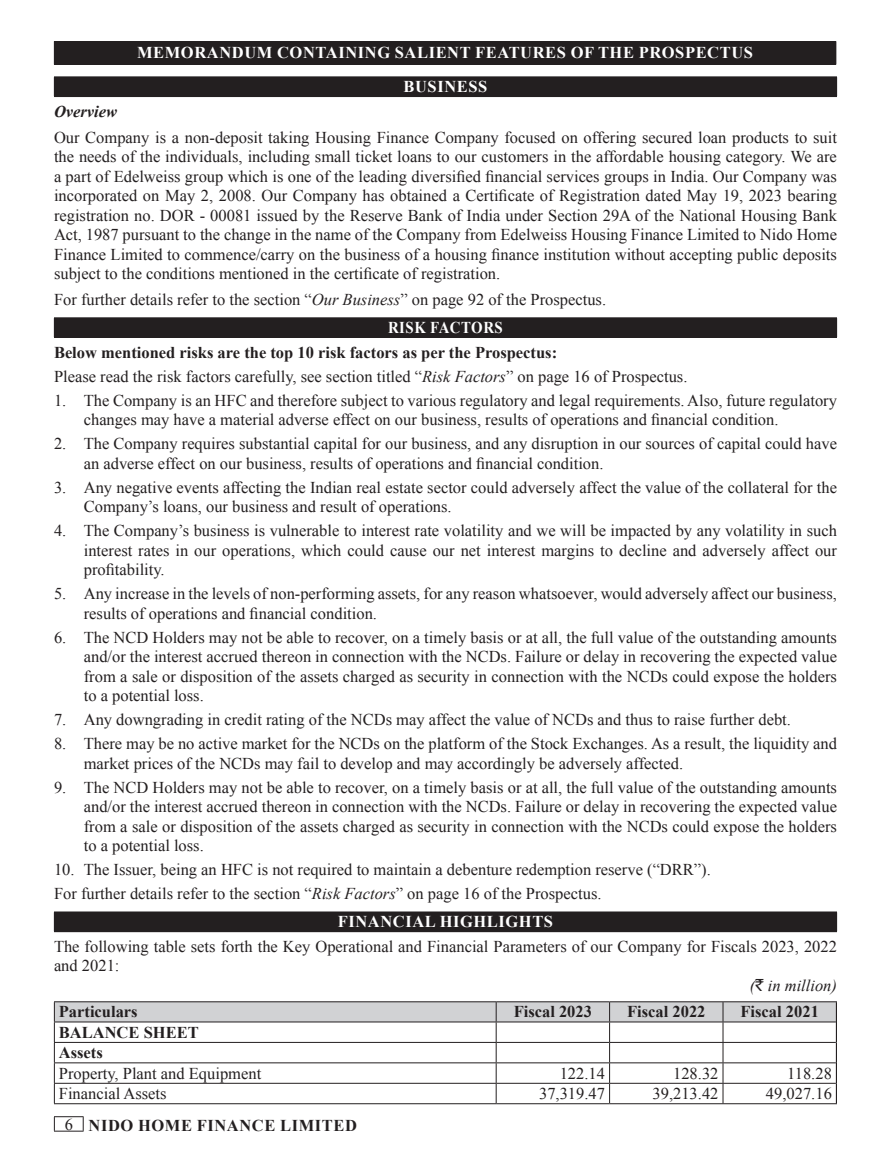
<style>
.page{position:relative;width:891px;height:1161px;background:#fff}
.page>*{position:absolute;margin:0;border:0;box-sizing:border-box;transform-origin:0 0}
.tab_1{font:16.5px/19.5px "Times New Roman";color:#231f20}
.t1{font:700 16.5px "Times New Roman";color:#231f20}
.t2{font:700 16.5px/33.8px "Times New Roman";letter-spacing:.035em;color:#fff;text-align:center}
.t3{font:700 16.5px "Times New Roman";letter-spacing:.035em;color:#231f20}
.t4{font:italic 16.5px "Times New Roman";color:#231f20}
.t5{font:700 16.5px "Times New Roman";letter-spacing:.035em;color:#fff;scale:.9 1}
.t6{font:italic 700 16.5px "Times New Roman";color:#231f20}
.s1{font-style:italic}
.s2{font-family:"Rupee Foradian";font-style:normal}
.s3{font-weight:400}
</style>
<div class="page">
<hr style="left:54px;top:1116px;width:30px;height:1px;background:#231f20">
<svg style="left:54px;top:1117px;width:1px;height:14px"></svg>
<svg style="left:83px;top:1117px;width:1px;height:14px"></svg>
<hr style="left:54px;top:1131px;width:30px;height:1px;background:#231f20">
<div style="left:54px;top:41px;width:782px;height:23px;background:#231f20"></div>
<svg style="left:836px;top:41px;width:1px;height:23px"></svg>
<div style="left:54px;top:77px;width:783px;height:20px;background:#231f20"></div>
<hr style="left:54px;top:76px;width:783px;height:1px;background:#231f20">
<div style="left:54px;top:318px;width:783px;height:19px;background:#231f20"></div>
<hr style="left:54px;top:317px;width:783px;height:1px;background:#231f20">
<hr style="left:54px;top:337px;width:783px;height:1px;background:#231f20">
<div style="left:54px;top:912px;width:783px;height:20px;background:#231f20"></div>
<hr style="left:54px;top:1001px;width:442px;height:1px;background:#231f20">
<hr style="left:496px;top:1001px;width:114px;height:1px;background:#231f20">
<hr style="left:610px;top:1001px;width:113px;height:1px;background:#231f20">
<hr style="left:723px;top:1001px;width:114px;height:1px;background:#231f20">
<hr style="left:54px;top:1103px;width:442px;height:1px;background:#231f20">
<hr style="left:496px;top:1103px;width:114px;height:1px;background:#231f20">
<hr style="left:610px;top:1103px;width:113px;height:1px;background:#231f20">
<hr style="left:723px;top:1103px;width:114px;height:1px;background:#231f20">
<svg style="left:54px;top:1002px;width:783px;height:101px"></svg>
<p class="t2" style="left:137px;top:35px;width:617px">MEMORANDUM CONTAINING SALIENT FEATURES OF THE PROSPECTUS<br>BUSINESS</p>
<p class="t6" style="left:54px;top:100px;width:65px">Overview</p>
<p class="tab_1" style="left:54px;top:127px;width:785px;text-align:justify">Our Company is a non-deposit taking Housing Finance Company focused on offering secured loan products to suit the needs of the individuals, including small ticket loans to our customers in the affordable housing category. We are a part of Edelweiss group which is one of the leading diversified financial services groups in India. Our Company was incorporated on May 2, 2008. Our Company has obtained a Certificate of Registration dated May 19, 2023 bearing registration no. DOR - 00081 issued by the Reserve Bank of India under Section 29A of the National Housing Bank Act, 1987 pursuant to the change in the name of the Company from Edelweiss Housing Finance Limited to Nido Home Finance Limited to commence/carry on the business of a housing finance institution without accepting public deposits subject to the conditions mentioned in the certificate of registration.</p>
<p class="tab_1" style="left:54px;top:289px;width:554px">For further details refer to the section “<span class="s1">Our Business</span>” on page 92 of the Prospectus.</p>
<p class="t5" style="left:388px;top:316px;width:129px">RISK FACTORS</p>
<p class="t1" style="left:54px;top:340px;width:505px">Below mentioned risks are the top 10 risk factors as per the Prospectus:</p>
<p class="tab_1" style="left:54px;top:366px;width:635px">Please read the risk factors carefully, see section titled “<span class="s1">Risk Factors</span>” on page 16 of Prospectus.</p>
<p class="tab_1" style="left:84px;top:390px;width:755px;text-indent:-30px">1. The Company is an HFC and therefore subject to various regulatory and legal requirements. Also, future regulatory changes may have a material adverse effect on our business, results of operations and financial condition.</p>
<p class="tab_1" style="left:84px;top:433px;width:755px;text-indent:-30px">2. The Company requires substantial capital for our business, and any disruption in our sources of capital could have an adverse effect on our business, results of operations and financial condition.</p>
<p class="tab_1" style="left:84px;top:477px;width:755px;text-indent:-30px">3. Any negative events affecting the Indian real estate sector could adversely affect the value of the collateral for the<br>Company’s loans, our business and result of operations.</p>
<p class="tab_1" style="left:84px;top:520px;width:755px;text-align:justify;text-indent:-30px">4. The Company’s business is vulnerable to interest rate volatility and we will be impacted by any volatility in such interest rates in our operations, which could cause our net interest margins to decline and adversely affect our profitability.</p>
<p class="tab_1" style="left:84px;top:583px;width:755px;text-indent:-30px">5. Any increase in the levels of non-performing assets, for any reason whatsoever, would adversely affect our business, results of operations and financial condition.</p>
<p class="tab_1" style="left:84px;top:627px;width:755px;text-align:justify;text-indent:-30px">6. The NCD Holders may not be able to recover, on a timely basis or at all, the full value of the outstanding amounts and/or the interest accrued thereon in connection with the NCDs. Failure or delay in recovering the expected value from a sale or disposition of the assets charged as security in connection with the NCDs could expose the holders to a potential loss.</p>
<p class="tab_1" style="left:54px;top:709px;width:738px">7. Any downgrading in credit rating of the NCDs may affect the value of NCDs and thus to raise further debt.</p>
<p class="tab_1" style="left:84px;top:733px;width:755px;text-indent:-30px">8. There may be no active market for the NCDs on the platform of the Stock Exchanges. As a result, the liquidity and market prices of the NCDs may fail to develop and may accordingly be adversely affected.</p>
<p class="tab_1" style="left:84px;top:777px;width:755px;text-align:justify;text-indent:-30px">9. The NCD Holders may not be able to recover, on a timely basis or at all, the full value of the outstanding amounts and/or the interest accrued thereon in connection with the NCDs. Failure or delay in recovering the expected value from a sale or disposition of the assets charged as security in connection with the NCDs could expose the holders to a potential loss.</p>
<p class="tab_1" style="left:54px;top:859px;width:658px">10. The Issuer, being an HFC is not required to maintain a debenture redemption reserve (“DRR”).</p>
<p class="tab_1" style="left:54px;top:883px;width:549px">For further details refer to the section “<span class="s1">Risk Factors</span>” on page 16 of the Prospectus.</p>
<p class="t2" style="left:338px;top:904px;width:217px">FINANCIAL HIGHLIGHTS</p>
<p class="tab_1" style="left:54px;top:936px;width:785px">The following table sets forth the Key Operational and Financial Parameters of our Company for Fiscals 2023, 2022 and 2021:</p>
<p class="t4" style="left:750px;top:974px;width:89px">(<span class="s2">`</span> in million)</p>
<p class="t1" style="left:59px;top:1000px;width:80px">Particulars</p>
<p class="t1" style="left:514px;top:1000px;width:80px">Fiscal 2023</p>
<p class="t1" style="left:627px;top:1000px;width:80px">Fiscal 2022</p>
<p class="t1" style="left:741px;top:1000px;width:80px">Fiscal 2021</p>
<p class="t1" style="left:59px;top:1020px;width:141px">BALANCE SHEET</p>
<p class="t1" style="left:59px;top:1041px;width:45px">Assets</p>
<p class="tab_1" style="left:59px;top:1063px;width:204px">Property, Plant and Equipment</p>
<p class="tab_1" style="left:560px;top:1063px;width:47px">122.14</p>
<p class="tab_1" style="left:673px;top:1063px;width:47px">128.32</p>
<p class="tab_1" style="left:787px;top:1063px;width:46px">118.28</p>
<p class="tab_1" style="left:59px;top:1083px;width:109px">Financial Assets</p>
<p class="tab_1" style="left:539px;top:1083px;width:67px">37,319.47</p>
<p class="tab_1" style="left:653px;top:1083px;width:67px">39,213.42</p>
<p class="tab_1" style="left:766px;top:1083px;width:68px">49,027.16</p>
<p class="t3" style="left:65px;top:1113px;width:294px"><span class="s3">6</span> NIDO HOME FINANCE LIMITED</p>
</div>
